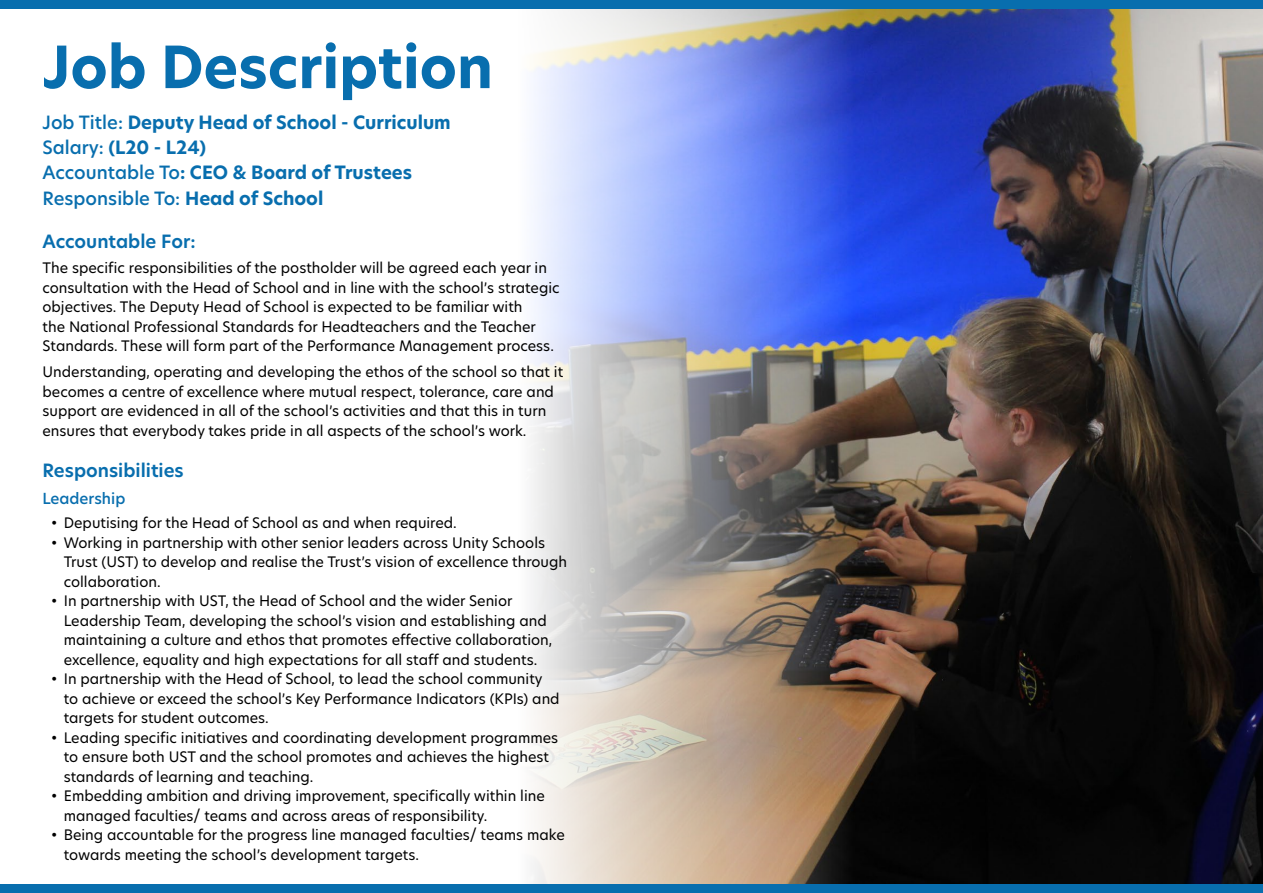
<style>
.page{position:relative;width:1263px;height:893px;background:#fff}
.page>*{position:absolute;margin:0;border:0;box-sizing:border-box;transform-origin:0 0}
.t1{font:700 57px "Hero New";color:#086eae}
.t2{font:700 18px/25.2px "Hero New";color:#086eae}
.t3{font:600 18px "Hero New";color:#086eae}
.t4{font:500 15px "Hero New";color:#086eae}
.t5{font:14.25px/19.5px "Hero New";color:#000}
.s1{font-weight:500}
</style>
<div class="page">
<img style="left:531px;top:9px;width:732px;height:875px">
<div style="left:0;top:0;width:1263px;height:9px;background:#086eae"></div>
<div style="left:0;top:884px;width:1263px;height:9px;background:#086eae"></div>
<h1 class="t1" style="left:43px;top:28px;width:452px">Job Description</h1>
<p class="t2" style="left:43px;top:110px;width:410px"><span class="s1">Job Title:</span> Deputy Head of School - Curriculum <span class="s1">Salary:</span> (L20 - L24)<br><span class="s1">Accountable To</span>: CEO &amp; Board of Trustees <span class="s1">Responsible To:</span> Head of School</p>
<p class="t3" style="left:43px;top:229px;width:154px">Accountable For:</p>
<p class="t5" style="left:43px;top:258px;width:519px">The specific responsibilities of the postholder will be agreed each year in consultation with the Head of School and in line with the school’s strategic objectives. The Deputy Head of School is expected to be familiar with<br>the National Professional Standards for Headteachers and the Teacher Standards. These will form part of the Performance Management process.</p>
<p class="t5" style="left:43px;top:362px;width:522px">Understanding, operating and developing the ethos of the school so that it becomes a centre of excellence where mutual respect, tolerance, care and support are evidenced in all of the school’s activities and that this in turn ensures that everybody takes pride in all aspects of the school’s work.</p>
<p class="t3" style="left:43px;top:458px;width:143px">Responsibilities</p>
<p class="t4" style="left:43px;top:488px;width:84px">Leadership</p>
<p class="t5" style="left:51px;top:513px;width:407px">• Deputising for the Head of School as and when required.</p>
<p class="t5" style="left:64px;top:532px;width:505px;text-indent:-13px">• Working in partnership with other senior leaders across Unity Schools<br>Trust (UST) to develop and realise the Trust’s vision of excellence through collaboration.</p>
<p class="t5" style="left:64px;top:591px;width:490px;text-indent:-13px">• In partnership with UST, the Head of School and the wider Senior Leadership Team, developing the school’s vision and establishing and maintaining a culture and ethos that promotes effective collaboration, excellence, equality and high expectations for all staff and students.</p>
<p class="t5" style="left:64px;top:669px;width:497px;text-indent:-13px">• In partnership with the Head of School, to lead the school community to achieve or exceed the school’s Key Performance Indicators (KPIs) and targets for student outcomes.</p>
<p class="t5" style="left:64px;top:727px;width:496px;text-indent:-13px">• Leading specific initiatives and coordinating development programmes to ensure both UST and the school promotes and achieves the highest standards of learning and teaching.</p>
<p class="t5" style="left:64px;top:786px;width:483px;text-indent:-13px">• Embedding ambition and driving improvement, specifically within line managed faculties/ teams and across areas of responsibility.</p>
<p class="t5" style="left:64px;top:825px;width:502px;text-indent:-13px">• Being accountable for the progress line managed faculties/ teams make towards meeting the school’s development targets.</p>
</div>
